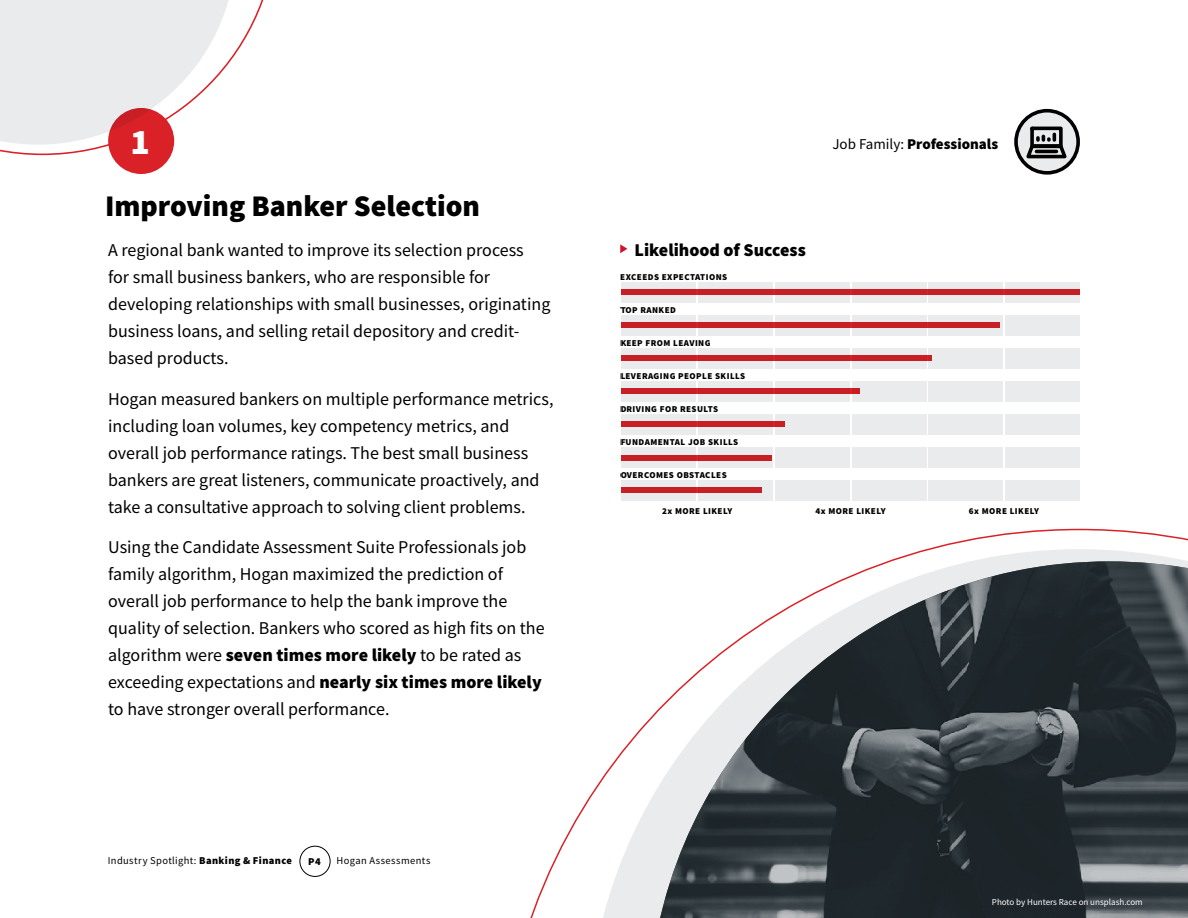
<style>
.page{position:relative;width:1188px;height:918px;background:#fff}
.page>*{position:absolute;margin:0;border:0;box-sizing:border-box;transform-origin:0 0}
.t1{font:900 36px "Source Sans Pro";color:#fff}
.t2{font:900 30px "Source Sans Pro";color:#000}
.t3{font:18px/27px "Source Sans Pro";color:#000}
.t4{font:900 18px "Source Sans Pro";color:#000}
.t5{font:900 15px "Source Sans Pro";color:#000}
.t6{font:10.5px "Source Sans Pro";letter-spacing:.04em;color:#000}
.t7{font:900 10.5px "Source Sans Pro";color:#000}
.t8{font:900 9px "Source Sans Pro";letter-spacing:.05em;color:#000}
.t9{font:9px "Source Sans Pro";color:#fff}
.s1{font-weight:900}
.s2{font-weight:400}
</style>
<div class="page">
<svg style="left:620px;top:244px;width:7px;height:9px"></svg>
<svg style="left:530px;top:529px;width:658px;height:389px"></svg>
<svg style="left:648px;top:561px;width:12px;height:357px"></svg>
<img style="left:660px;top:561px;width:528px;height:357px">
<div style="left:108px;top:108px;width:66px;height:66px;background:#da2128;border-radius:50%"></div>
<svg style="left:0;top:0;width:264px;height:155px"></svg>
<div style="left:622px;top:488px;width:140px;height:5px;background:#da2128"></div>
<div style="left:622px;top:455px;width:150px;height:5px;background:#da2128"></div>
<div style="left:622px;top:422px;width:163px;height:5px;background:#da2128"></div>
<div style="left:622px;top:389px;width:238px;height:5px;background:#da2128"></div>
<svg style="left:696px;top:356px;width:233px;height:5px"></svg>
<svg style="left:696px;top:323px;width:233px;height:5px"></svg>
<svg style="left:696px;top:290px;width:309px;height:5px"></svg>
<svg style="left:622px;top:481px;width:74px;height:20px"></svg>
<div style="left:852px;top:481px;width:74px;height:20px;background:#eaebec"></div>
<svg style="left:698px;top:481px;width:75px;height:20px"></svg>
<div style="left:929px;top:481px;width:74px;height:20px;background:#eaebec"></div>
<div style="left:775px;top:481px;width:75px;height:20px;background:#eaebec"></div>
<div style="left:1005px;top:481px;width:75px;height:20px;background:#eaebec"></div>
<svg style="left:622px;top:447px;width:74px;height:21px;background:#e0b0b3"></svg>
<div style="left:852px;top:447px;width:74px;height:21px;background:#eaebec"></div>
<svg style="left:698px;top:447px;width:75px;height:21px;background:#e0b1b3"></svg>
<div style="left:929px;top:447px;width:74px;height:21px;background:#eaebec"></div>
<div style="left:775px;top:447px;width:75px;height:21px;background:#eaebec"></div>
<div style="left:1005px;top:447px;width:75px;height:21px;background:#eaebec"></div>
<svg style="left:622px;top:414px;width:74px;height:21px;background:#e0b0b3"></svg>
<div style="left:852px;top:414px;width:74px;height:21px;background:#eaebec"></div>
<svg style="left:698px;top:414px;width:75px;height:21px;background:#e0b0b3"></svg>
<div style="left:929px;top:414px;width:74px;height:21px;background:#eaebec"></div>
<div style="left:775px;top:414px;width:75px;height:21px;background:#eaebec"></div>
<div style="left:1005px;top:414px;width:75px;height:21px;background:#eaebec"></div>
<svg style="left:622px;top:381px;width:74px;height:20px"></svg>
<div style="left:852px;top:381px;width:74px;height:20px;background:#eaebec"></div>
<svg style="left:698px;top:381px;width:75px;height:20px"></svg>
<div style="left:929px;top:381px;width:74px;height:20px;background:#eaebec"></div>
<svg style="left:775px;top:381px;width:75px;height:20px"></svg>
<div style="left:1005px;top:381px;width:75px;height:20px;background:#eaebec"></div>
<svg style="left:622px;top:348px;width:74px;height:20px"></svg>
<svg style="left:852px;top:348px;width:74px;height:20px"></svg>
<svg style="left:698px;top:348px;width:75px;height:20px"></svg>
<div style="left:929px;top:348px;width:74px;height:20px;background:#eaebec"></div>
<svg style="left:775px;top:348px;width:75px;height:20px"></svg>
<div style="left:1005px;top:348px;width:75px;height:20px;background:#eaebec"></div>
<svg style="left:622px;top:315px;width:74px;height:20px"></svg>
<svg style="left:852px;top:315px;width:74px;height:20px"></svg>
<svg style="left:698px;top:315px;width:75px;height:20px"></svg>
<svg style="left:929px;top:315px;width:74px;height:20px"></svg>
<svg style="left:775px;top:315px;width:75px;height:20px"></svg>
<div style="left:1005px;top:315px;width:75px;height:20px;background:#eaebec"></div>
<svg style="left:622px;top:282px;width:74px;height:20px"></svg>
<svg style="left:852px;top:282px;width:74px;height:20px"></svg>
<svg style="left:698px;top:282px;width:75px;height:20px"></svg>
<svg style="left:929px;top:282px;width:74px;height:20px"></svg>
<svg style="left:775px;top:282px;width:75px;height:20px"></svg>
<svg style="left:1005px;top:282px;width:75px;height:20px"></svg>
<div style="left:300px;top:846px;width:31px;height:31px;border:1px solid #000;border-radius:50%"></div>
<svg style="left:1016px;top:111px;width:62px;height:62px"></svg>
<div style="left:1014px;top:109px;width:66px;height:66px;border:4px solid #000;border-radius:50%"></div>
<div style="left:1030px;top:127px;width:33px;height:21px;border:4px solid #000"></div>
<svg style="left:1023px;top:134px;width:47px;height:26px"></svg>
<h1 class="t1" style="left:130px;top:117px;width:21px">1</h1>
<h2 class="t2" style="left:105px;top:185px;width:376px">Improving Banker Selection</h2>
<p class="t3" style="left:108px;top:237px;width:444px">A regional bank wanted to improve its selection process<br>for small business bankers, who are responsible for developing relationships with small businesses, originating business loans, and selling retail depository and credit&shy;based products.</p>
<p class="t3" style="left:108px;top:385px;width:447px">Hogan measured bankers on multiple performance metrics, including loan volumes, key competency metrics, and overall job performance ratings. The best small business bankers are great listeners, communicate proactively, and take a consultative approach to solving client problems.</p>
<p class="t3" style="left:108px;top:534px;width:438px">Using the Candidate Assessment Suite Professionals job family algorithm, Hogan maximized the prediction of overall job performance to help the bank improve the quality of selection. Bankers who scored as high fits on the algorithm were <span class="s1">seven times more likely</span> to be rated as exceeding expectations and <span class="s1">nearly six times more likely </span>to have stronger overall performance.</p>
<p class="t6" style="left:108px;top:854px;width:186px">Industry Spotlight: <span class="s1">Banking &amp; Finance</span></p>
<p class="t7" style="left:308px;top:854px;width:14px">P4</p>
<p class="t6" style="left:337px;top:854px;width:95px">Hogan Assessments</p>
<p class="t5" style="left:832px;top:134px;width:167px"><span class="s2">Job Family:</span> Professionals</p>
<p class="t4" style="left:634px;top:238px;width:173px">Likelihood of Success</p>
<p class="t8" style="left:620px;top:270px;width:108px">EXCEEDS EXPECTATIONS</p>
<p class="t8" style="left:620px;top:303px;width:57px">TOP RANKED</p>
<p class="t8" style="left:620px;top:336px;width:92px">KEEP FROM LEAVING</p>
<p class="t8" style="left:620px;top:369px;width:127px">LEVERAGING PEOPLE SKILLS</p>
<p class="t8" style="left:620px;top:402px;width:99px">DRIVING FOR RESULTS</p>
<p class="t8" style="left:620px;top:435px;width:120px">FUNDAMENTAL JOB SKILLS</p>
<p class="t8" style="left:620px;top:468px;width:108px">OVERCOMES OBSTACLES</p>
<p class="t8" style="left:662px;top:505px;width:72px">2x MORE LIKELY</p>
<p class="t8" style="left:816px;top:505px;width:72px">4x MORE LIKELY</p>
<p class="t8" style="left:969px;top:505px;width:72px">6x MORE LIKELY</p>
<p class="t9" style="left:992px;top:896px;width:152px">Photo by Hunters Race on unsplash.com</p>
</div>
